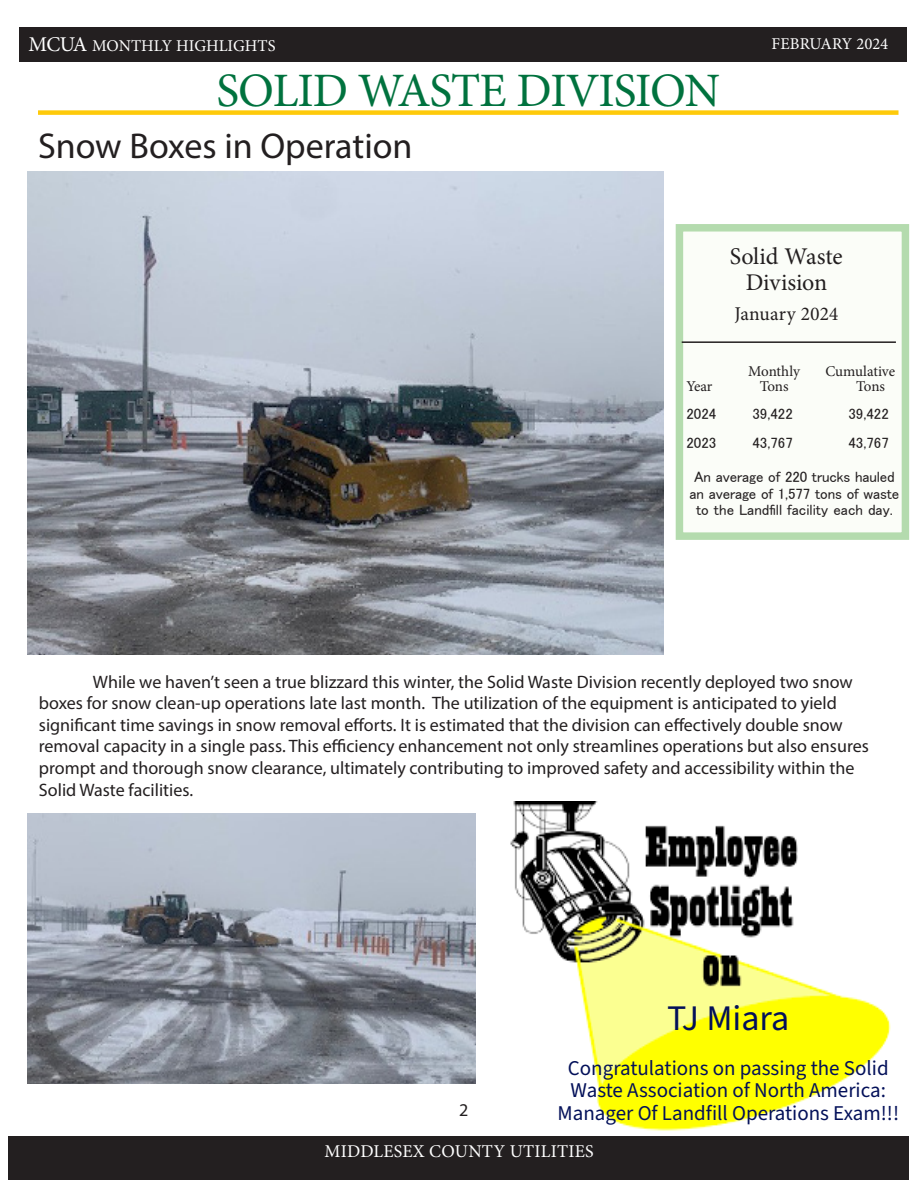
<style>
.page{position:relative;width:918px;height:1188px;background:#fff}
.page>*{position:absolute;margin:0;border:0;box-sizing:border-box;transform-origin:0 0}
.t1{font:48px "Minion Pro";letter-spacing:-.025em;color:#00723e}
.t2{font:36px "Myriad Pro";color:#231f20}
.Paragraph{font:36px "Source Sans 3";color:#031059}
.t3{font:24px/25.5px "Minion Pro";letter-spacing:-.005em;color:#231f20;text-align:center}
.Paragraph-2{font:21px/22.5px "Source Sans 3";color:#031059;text-align:center}
.t4{font:19.5px "Minion Pro";color:#231f20}
.t5{font:18px/21.6px "Myriad Pro";color:#231f20}
.t6{font:18px "Minion Pro";letter-spacing:.01em;color:#fff}
.t7{font:16.5px "Minion Pro";color:#fff}
.t8{font:15px/16.5px "MS UI Gothic";letter-spacing:-.005em;color:#231f20;text-align:center}
.t9{font:15px "Minion Pro";letter-spacing:-.01em;color:#231f20}
.s1{font-size:21px}
</style>
<div class="page">
<div style="left:19px;top:27px;width:888px;height:34px;background:#231f20"></div>
<div style="left:679px;top:228px;width:226px;height:308px;background:#fbfdf8"></div>
<div style="left:676px;top:224px;width:233px;height:316px;border:7px solid #b4dbae"></div>
<hr style="left:682px;top:341px;width:214px;height:2px;background:#231f20">
<div style="left:38px;top:110px;width:861px;height:5px;background:#feca0a"></div>
<div style="left:9px;top:1136px;width:900px;height:44px;background:#231f20"></div>
<img style="left:510px;top:801px;width:381px;height:330px">
<img style="left:27px;top:172px;width:636px;height:482px">
<img style="left:27px;top:814px;width:449px;height:270px">
<p class="t7" style="left:29px;top:35px;width:249px"><span class="s1">MCUA</span> MONTHLY HIGHLIGHTS</p>
<p class="t7" style="left:772px;top:33px;width:118px">FEBRUARY 2024</p>
<p class="t1" style="left:216px;top:58px;width:505px">SOLID WASTE DIVISION</p>
<p class="t2" style="left:38px;top:124px;width:376px">Snow Boxes in Operation</p>
<p class="t3" style="left:730px;top:244px;width:114px">Solid Waste<br>Division</p>
<p class="t4" style="left:734px;top:301px;width:106px">January 2024</p>
<p class="t9" style="left:748px;top:361px;width:53px">Monthly</p>
<p class="t9" style="left:825px;top:361px;width:71px">Cumulative</p>
<p class="t9" style="left:686px;top:376px;width:28px">Year</p>
<p class="t9" style="left:760px;top:376px;width:30px">Tons</p>
<p class="t9" style="left:856px;top:376px;width:30px">Tons</p>
<p class="t8" style="left:686px;top:406px;width:31px">2024</p>
<p class="t8" style="left:752px;top:406px;width:42px">39,422</p>
<p class="t8" style="left:848px;top:406px;width:42px">39,422</p>
<p class="t8" style="left:686px;top:434px;width:31px">2023</p>
<p class="t8" style="left:752px;top:434px;width:42px">43,767</p>
<p class="t8" style="left:848px;top:434px;width:42px">43,767</p>
<p class="t8" style="left:690px;top:469px;width:211px">An average of 220 trucks hauled an average of 1,577 tons of waste to the Landfill facility each day.</p>
<p class="t5" style="left:39px;top:670px;width:831px;text-indent:54px">While we haven’t seen a true blizzard this winter, the Solid Waste Division recently deployed two snow boxes for snow clean-up operations late last month. The utilization of the equipment is anticipated to yield significant time savings in snow removal efforts. It is estimated that the division can effectively double snow removal capacity in a single pass. This efficiency enhancement not only streamlines operations but also ensures prompt and thorough snow clearance, ultimately contributing to improved safety and accessibility within the Solid Waste facilities.</p>
<p class="Paragraph" style="left:667px;top:995px;width:124px">TJ Miara</p>
<p class="Paragraph-2" style="left:558px;top:1056px;width:343px">Congratulations on passing the Solid<br>Waste Association of North America:<br>Manager Of Landfill Operations Exam!!!</p>
<p class="t5" style="left:459px;top:1099px;width:11px">2</p>
<p class="t6" style="left:325px;top:1139px;width:271px">MIDDLESEX COUNTY UTILITIES</p>
</div>
